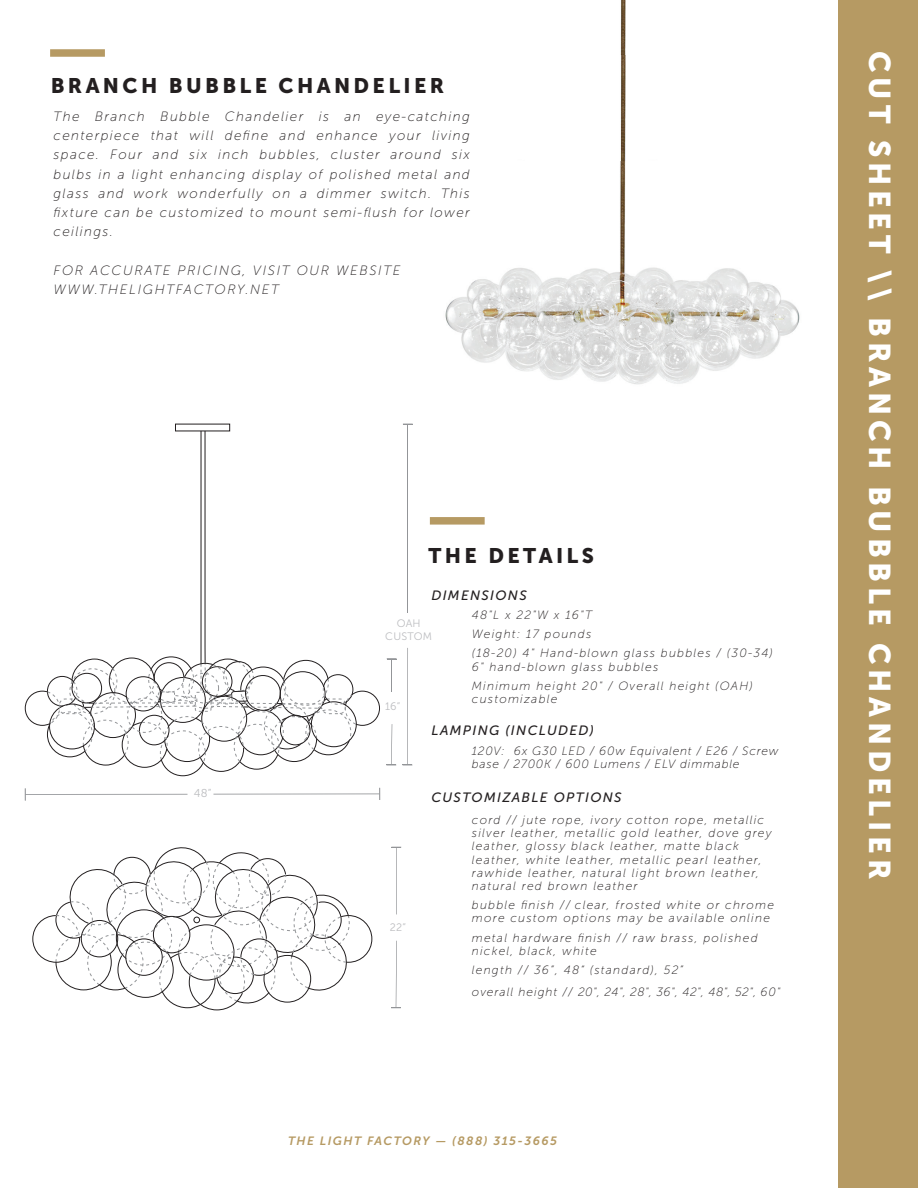
<style>
.page{position:relative;width:918px;height:1188px;background:#fff}
.page>*{position:absolute;margin:0;border:0;box-sizing:border-box;transform-origin:0 0}
.t1{font:30px "Museo Sans 900";letter-spacing:.16em;color:#fff}
.t2{font:21px "Museo Sans 900";letter-spacing:.16em;color:#231f20}
.t3{font:italic 13.5px/19.2px "Museo Sans 100";letter-spacing:.105em;color:#231f20;text-align:justify}
.t4{font:italic 13.5px "Museo Sans 500";letter-spacing:.1em;color:#231f20}
.t5{font:italic 12px/13.2px "Museo Sans 100";letter-spacing:.1em;color:#231f20}
.t6{font:italic 12px/22.2px "Museo Sans 100";letter-spacing:.08em;color:#231f20}
.t7{font:italic 12px/13.2px "Museo Sans 100";letter-spacing:.06em;color:#231f20}
.t8{font:italic 12px "Museo Sans 700";letter-spacing:.12em;color:#b69a63}
.t9{font:11.4px "Museo Sans 300";color:#bcbdc0}
.t10{font:10.8px/12.9px "Museo Sans 300";letter-spacing:.02em;color:#bcbdc0;text-align:center}
</style>
<div class="page">
<img style="left:620px;top:55px;width:6px;height:106px">
<img style="left:445px;top:161px;width:355px;height:224px">
<div style="left:838px;top:0;width:80px;height:1188px;background:#b69a63"></div>
<div style="left:430px;top:517px;width:55px;height:8px;background:#b69a63"></div>
<div style="left:50px;top:49px;width:55px;height:8px;background:#b69a63"></div>
<hr style="left:391px;top:659px;width:1px;height:33px;background:#939598">
<svg style="left:387px;top:658px;width:10px;height:2px"></svg>
<svg style="left:386px;top:724px;width:10px;height:42px"></svg>
<hr style="left:407px;top:424px;width:1px;height:189px;background:#939598">
<hr style="left:407px;top:648px;width:1px;height:117px;background:#939598">
<hr style="left:396px;top:848px;width:1px;height:66px;background:#939598">
<svg style="left:391px;top:941px;width:10px;height:67px"></svg>
<hr style="left:213px;top:793px;width:167px;height:2px;background:#939598">
<hr style="left:25px;top:794px;width:163px;height:1px;background:#939598">
<svg style="left:25px;top:788px;width:1px;height:13px"></svg>
<svg style="left:25px;top:426px;width:355px;height:351px"></svg>
<div style="left:32px;top:915px;width:48px;height:48px;border:1px solid #231f20;border-radius:23px"></div>
<svg style="left:54px;top:847px;width:319px;height:164px"></svg>
<hr style="left:917px;top:0;width:1px;height:1188px;background:#bfbfbf">
<div style="left:175px;top:424px;width:55px;height:7px;background:#fff"></div>
<h2 class="t2" style="left:51px;top:74px;width:395px">BRANCH BUBBLE CHANDELIER</h2>
<p class="t3" style="left:54px;top:107px;width:418px">The Branch Bubble Chandelier is an eye-catching centerpiece that will define and enhance your living space. Four and six inch bubbles, cluster around six bulbs in a light enhancing display of polished metal and glass and work wonderfully on a dimmer switch. This fixture can be customized to mount semi-flush for lower ceilings.</p>
<p class="t3" style="left:54px;top:261px;width:349px">FOR ACCURATE PRICING, VISIT OUR WEBSITE<br>WWW.THELIGHTFACTORY.NET</p>
<h2 class="t2" style="left:429px;top:544px;width:167px">THE DETAILS</h2>
<p class="t4" style="left:431px;top:588px;width:97px">DIMENSIONS</p>
<p class="t5" style="left:472px;top:605px;width:303px;line-height:19.2px">48"L x 22"W x 16"T<br>Weight: 17 pounds<br>(18-20) 4" Hand-blown glass bubbles / (30-34)</p>
<p class="t5" style="left:472px;top:657px;width:282px;line-height:19.2px">6" hand-blown glass bubbles<br>Minimum height 20" / Overall height (OAH)</p>
<p class="t5" style="left:472px;top:692px;width:87px">customizable</p>
<p class="t4" style="left:431px;top:723px;width:164px">LAMPING (INCLUDED)</p>
<p class="t7" style="left:472px;top:744px;width:308px">120V: 6x G30 LED / 60w Equivalent / E26 / Screw base / 2700K / 600 Lumens / ELV dimmable</p>
<p class="t10" style="left:385px;top:617px;width:48px">OAH<br>CUSTOM</p>
<p class="t10" style="left:385px;top:700px;width:17px">16”</p>
<p class="t9" style="left:194px;top:787px;width:19px">48”</p>
<p class="t4" style="left:431px;top:790px;width:192px">CUSTOMIZABLE OPTIONS</p>
<p class="t5" style="left:472px;top:813px;width:301px">cord // jute rope, ivory cotton rope, metallic silver leather, metallic gold leather, dove grey leather, glossy black leather, matte black leather, white leather, metallic pearl leather, rawhide leather, natural light brown leather, natural red brown leather</p>
<p class="t5" style="left:472px;top:899px;width:304px">bubble finish // clear, frosted white or chrome more custom options may be available online</p>
<p class="t5" style="left:472px;top:931px;width:287px">metal hardware finish // raw brass, polished nickel, black, white</p>
<p class="t6" style="left:472px;top:959px;width:310px">length // 36”, 48“ (standard), 52”<br>overall height // 20", 24", 28", 36", 42", 48", 52", 60"</p>
<p class="t10" style="left:390px;top:921px;width:18px">22”</p>
<p class="t8" style="left:288px;top:1134px;width:271px">THE LIGHT FACTORY — (888) 315-3665</p>
<h1 class="t1" style="left:897px;top:51px;width:830px;rotate:90deg">CUT SHEET \\ BRANCH BUBBLE CHANDELIER</h1>
</div>
